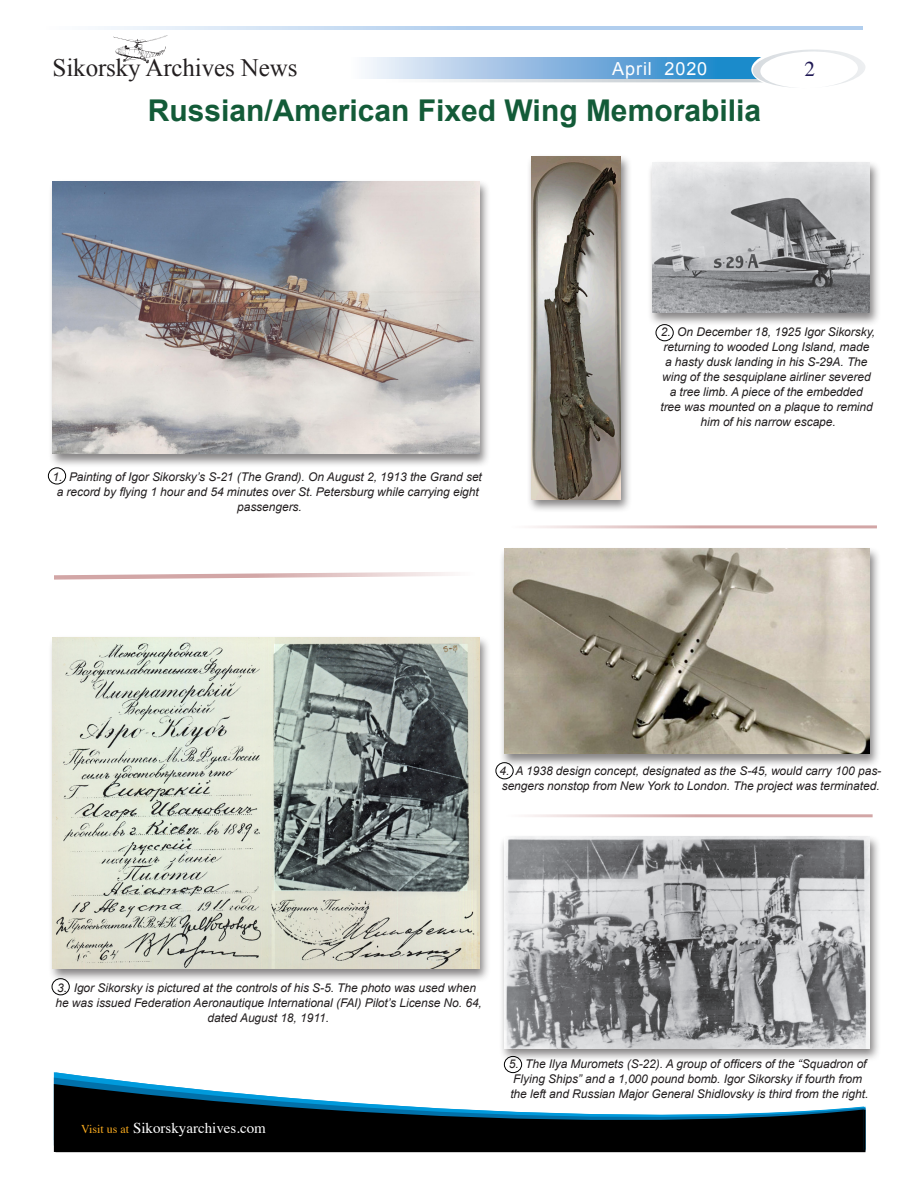
<style>
.page{position:relative;width:918px;height:1188px;background:#fff}
.page>*{position:absolute;margin:0;border:0;box-sizing:border-box;transform-origin:0 0}
.t1{font:700 30px "Arial";color:#135b38}
.t2{font:25.05px "Times New Roman";letter-spacing:-.005em;color:#231f20}
.t3{font:21px "Times";color:#1f1854}
.t4{font:18px "Arial";letter-spacing:.05em;color:#fff}
.t5{font:15px "Times";color:#fff}
.t6{font:italic 12px/15px "Arial";letter-spacing:-.005em;color:#231f20;text-align:center}
.t7{font:12px "Times";color:#faab1e}
.s1{font-size:12px;color:#faab1e}
</style>
<div class="page">
<svg style="left:365px;top:49px;width:500px;height:39px"></svg>
<img style="left:113px;top:36px;width:53px;height:28px">
<svg style="left:54px;top:1078px;width:94px;height:6px"></svg>
<svg style="left:54px;top:1084px;width:810px;height:68px;fill:#000"></svg>
<svg style="left:98px;top:26px;width:764px;height:4px;background:#c1d8f1"></svg>
<div style="left:647px;top:160px;width:234px;height:167px;background:#231f20;opacity:.55"></div>
<img style="left:652px;top:162px;width:218px;height:151px">
<div style="left:499px;top:546px;width:382px;height:222px;background:#231f20;opacity:.55"></div>
<img style="left:504px;top:548px;width:365px;height:206px">
<div style="left:499px;top:835px;width:382px;height:228px;background:#231f20;opacity:.55"></div>
<img style="left:504px;top:837px;width:365px;height:211px">
<div style="left:48px;top:179px;width:443px;height:289px;background:#231f20;opacity:.55"></div>
<img style="left:53px;top:181px;width:426px;height:273px">
<div style="left:48px;top:635px;width:443px;height:348px;background:#231f20;opacity:.55"></div>
<img style="left:53px;top:637px;width:426px;height:332px">
<div style="left:526px;top:154px;width:106px;height:359px;background:#231f20;opacity:.55"></div>
<img style="left:531px;top:156px;width:89px;height:343px">
<svg style="left:54px;top:572px;width:396px;height:8px"></svg>
<hr style="left:508px;top:525px;width:369px;height:3px;background:#800101">
<hr style="left:503px;top:814px;width:370px;height:3px;background:#800101">
<div style="left:48px;top:468px;width:18px;height:16px;border:1px solid #000;border-radius:50%"></div>
<div style="left:656px;top:324px;width:17px;height:17px;border:1px solid #000;border-radius:50%"></div>
<div style="left:52px;top:978px;width:17px;height:17px;border:1px solid #000;border-radius:50%"></div>
<div style="left:504px;top:1056px;width:18px;height:17px;border:1px solid #000;border-radius:50%"></div>
<div style="left:496px;top:762px;width:17px;height:17px;border:1px solid #000;border-radius:50%"></div>
<h2 class="t2" style="left:53px;top:51px;width:246px">Sikorsky Archives News</h2>
<h3 class="t4" style="left:612px;top:57px;width:97px">April 2020</h3>
<p class="t3" style="left:804px;top:49px;width:12px">2</p>
<p class="t1" style="left:148px;top:91px;width:615px">Russian/American Fixed Wing Memorabilia</p>
<p class="t6" style="left:53px;top:469px;width:431px">1. Painting of Igor Sikorsky’s S-21 (The Grand). On August 2, 1913 the Grand set a record by flying 1 hour and 54 minutes over St. Petersburg while carrying eight passengers.</p>
<p class="t6" style="left:660px;top:325px;width:216px">2. On December 18, 1925 Igor Sikorsky, returning to wooded Long Island, made a hasty dusk landing in his S-29A. The wing of the sesquiplane airliner severed a tree limb. A piece of the embedded tree was mounted on a plaque to remind him of his narrow escape.</p>
<p class="t6" style="left:499px;top:763px;width:383px;text-align:left">4. A 1938 design concept, designated as the S-45, would carry 100 pas&shy;sengers nonstop from New York to London. The project was terminated.</p>
<p class="t6" style="left:55px;top:980px;width:428px">3. Igor Sikorsky is pictured at the controls of his S-5. The photo was used when he was issued Federation Aeronautique International (FAI) Pilot’s License No. 64, dated August 18, 1911.</p>
<p class="t5" style="left:81px;top:1114px;width:186px"><span class="s1">Visit us at</span> Sikorskyarchives.com</p>
<p class="t7" style="left:83px;top:1118px;width:49px">Visit us at</p>
<p class="t6" style="left:509px;top:1057px;width:361px;text-align:left">5. The Ilya Muromets (S-22). A group of officers of the “Squadron of<br>Flying Ships” and a 1,000 pound bomb. Igor Sikorsky if fourth from the left and Russian Major General Shidlovsky is third from the right.</p>
</div>
